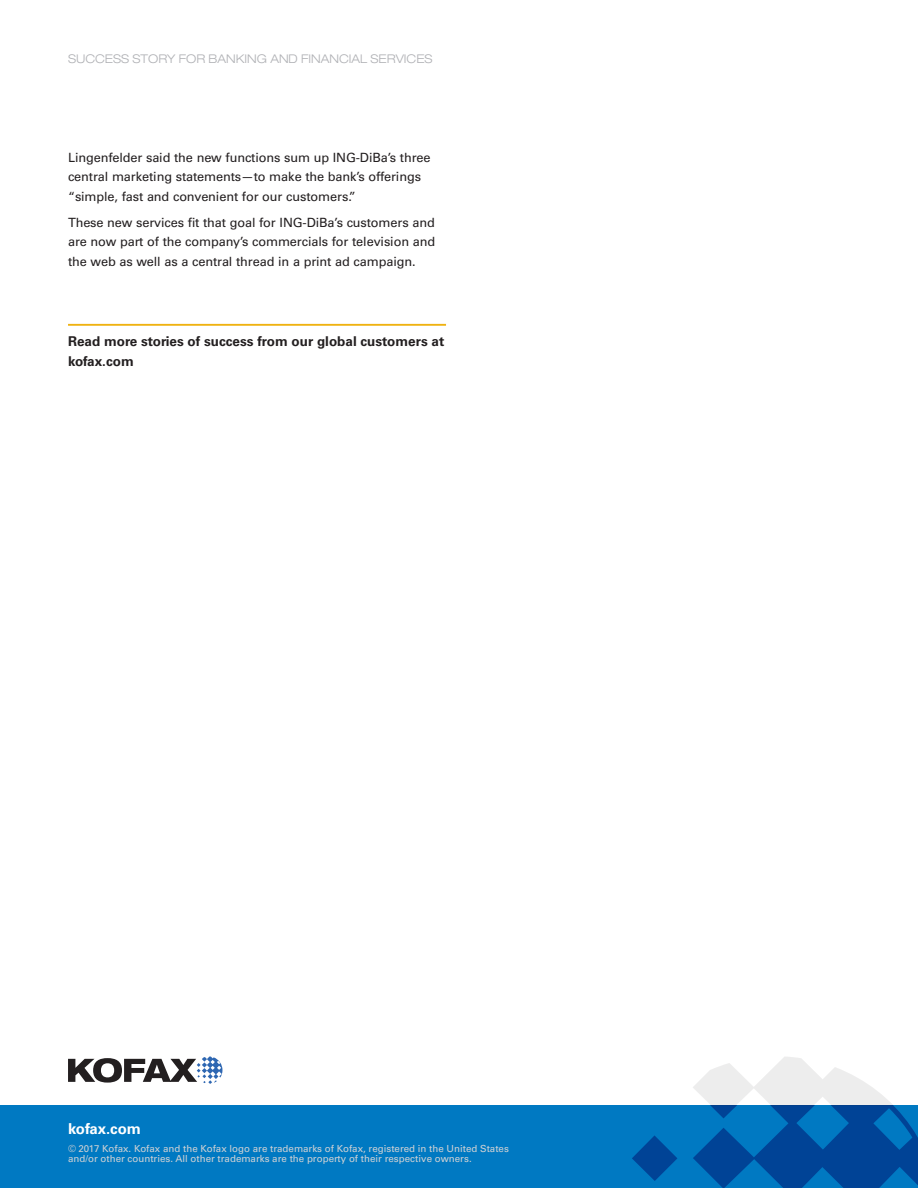
<style>
.page{position:relative;width:918px;height:1188px;background:#fff}
.page>*{position:absolute;margin:0;border:0;box-sizing:border-box;transform-origin:0 0}
.t1{font:700 15px "Univers LT Std";color:#fff}
.body_copy_callout{font:700 13.5px/19.5px "Univers LT Std";color:#231f20}
.body_copy{font:12.75px/19.5px "Univers LT Std";letter-spacing:-.01em;color:#231f20}
.document_label{font:300 expanded 12px "Helvetica Neue LT Std";color:#b0b1b5}
.copyright{font:9.75px/10.5px "Univers LT Std";color:#d1d2d4}
</style>
<div class="page">
<hr style="left:68px;top:324px;width:378px;height:2px;background:#efb211">
<div style="left:0;top:1105px;width:918px;height:83px;background:#0079c2"></div>
<svg style="left:632px;top:1135px;width:45px;height:46px"></svg>
<svg style="left:68px;top:1056px;width:154px;height:28px"></svg>
<svg style="left:693px;top:1057px;width:225px;height:131px"></svg>
<p class="document_label" style="left:68px;top:51px;width:366px">SUCCESS STORY FOR BANKING AND FINANCIAL SERVICES</p>
<p class="body_copy" style="left:68px;top:147px;width:364px">Lingenfelder said the new functions sum up ING-DiBa’s three central marketing statements—to make the bank’s offerings “simple, fast and convenient for our customers.”</p>
<p class="body_copy" style="left:68px;top:213px;width:369px;text-align:justify">These new services fit that goal for ING-DiBa’s customers and are now part of the company’s commercials for television and the web as well as a central thread in a print ad campaign.</p>
<p class="body_copy_callout" style="left:68px;top:332px;width:378px">Read more stories of success from our global customers at kofax.com</p>
<p class="t1" style="left:68px;top:1120px;width:75px">kofax.com</p>
<p class="copyright" style="left:68px;top:1143px;width:442px">© 2017 Kofax. Kofax and the Kofax logo are trademarks of Kofax, registered in the United States and/or other countries. All other trademarks are the property of their respective owners.</p>
</div>
